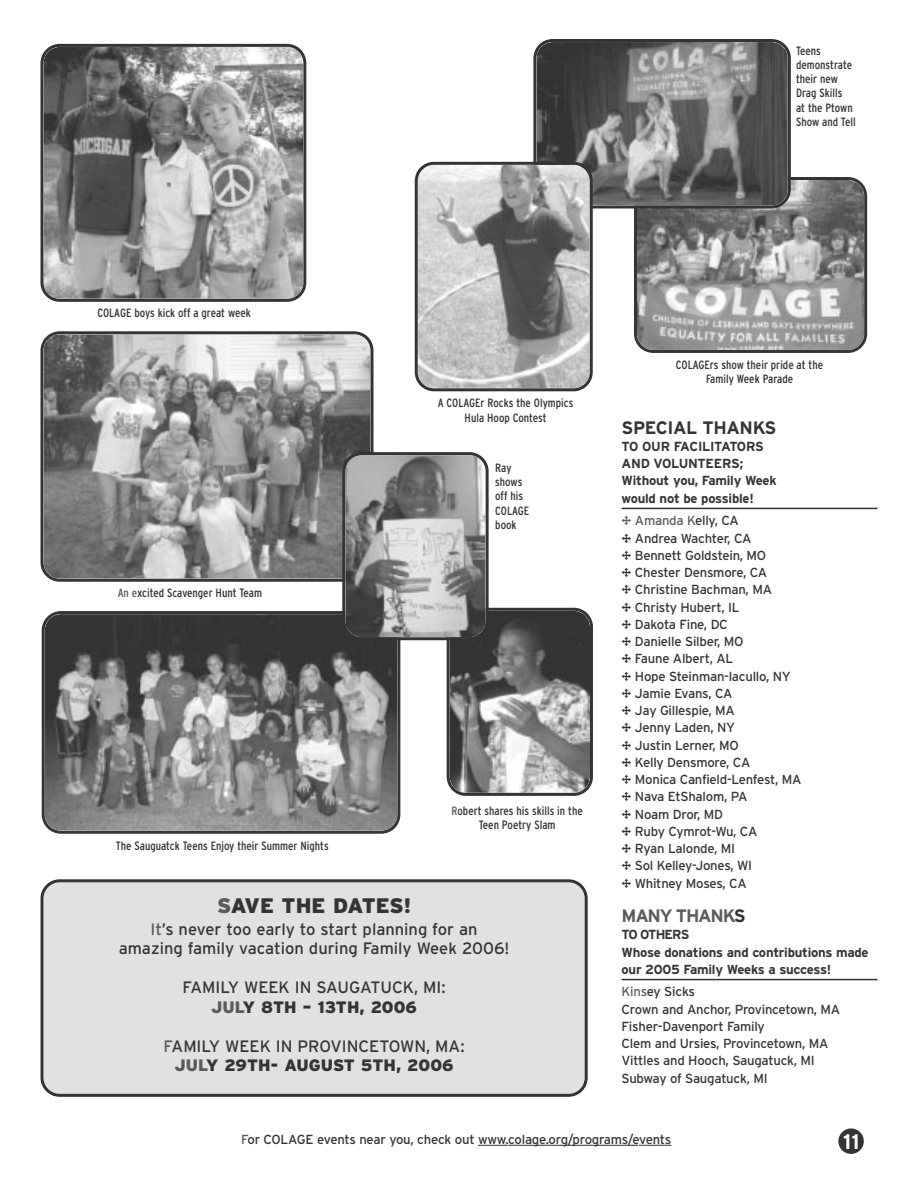
<style>
.page{position:relative;width:918px;height:1188px;background:#fff}
.page>*{position:absolute;margin:0;border:0;box-sizing:border-box;transform-origin:0 0}
.t1{font:900 21px "Interstate";letter-spacing:-.015em;color:#343434}
.t2{font:700 21px "Interstate";color:#fff}
.t3{font:700 18px "Interstate";letter-spacing:-.02em;color:#343434}
.t4{font:700 18px "Interstate";letter-spacing:-.07em;color:#5a5b5d}
.t5{font:16.5px/19.5px "Interstate";color:#343434;text-align:center}
.t6{font:13.2px/17.2px "Interstate";letter-spacing:-.02em;color:#343434}
.t7{font:700 13.2px/17.2px "Interstate";letter-spacing:-.02em;color:#343434}
.t8{font:condensed 12px/14.2px "Interstate";color:#343434;text-align:center}
.s1{color:#5a5b5d}
.s2{font-weight:900;color:#5a5b5d}
.s3{font-weight:900}
.s4{color:#343434}
</style>
<div class="page">
<svg style="left:40px;top:44px;width:266px;height:258px;background:#8e8e8e"></svg>
<svg style="left:478px;top:1145px;width:37px;height:1px"></svg>
<hr style="left:515px;top:1145px;width:31px;height:1px;background:#343434">
<svg style="left:546px;top:1145px;width:125px;height:1px"></svg>
<div style="left:838px;top:1128px;width:26px;height:26px;background:#343434;border-radius:50%"></div>
<hr style="left:622px;top:508px;width:256px;height:1px;background:#343434">
<hr style="left:622px;top:979px;width:256px;height:1px;background:#343434">
<div style="left:40px;top:879px;width:548px;height:218px;background:#e1e1e1"></div>
<svg style="left:40px;top:331px;width:334px;height:251px;background:#919191"></svg>
<svg style="left:42px;top:611px;width:358px;height:223px;background:#737373"></svg>
<svg style="left:415px;top:39px;width:452px;height:352px"></svg>
<svg style="left:342px;top:452px;width:251px;height:344px"></svg>
<div style="left:494px;top:461px;width:52px;height:119px;background:#fff"></div>
<p class="t8" style="left:796px;top:44px;width:61px;text-align:left">Teens demonstrate their new<br>Drag Skills<br>at the Ptown<br>Show and Tell</p>
<p class="t8" style="left:98px;top:307px;width:155px">COLAGE boys kick off a great week</p>
<p class="t8" style="left:118px;top:586px;width:146px"><span class="s1">An e</span>xcited Scavenger Hunt Team</p>
<p class="t8" style="left:116px;top:839px;width:214px">The Sauguatck Teens Enjoy their Summer Nights</p>
<p class="t8" style="left:438px;top:397px;width:137px">A COLAGEr Rocks the Olympics<br>Hula Hoop Contest</p>
<p class="t8" style="left:495px;top:461px;width:35px;text-align:left">Ray shows off his<br>COLAGE book</p>
<p class="t8" style="left:452px;top:804px;width:133px"><span class="s1">R</span>obert shares his skills in the<br>Teen Poetry Slam</p>
<h1 class="t1" style="left:217px;top:897px;width:195px"><span class="s1">S</span>AVE THE DATES!</h1>
<p class="t5" style="left:119px;top:921px;width:392px"><span class="s1">It</span>’s never too early to start planning for an amazing family vacation during Family Week 2006!</p>
<p class="t5" style="left:182px;top:979px;width:265px">FAMILY WEEK IN SAUGATUCK, MI:<br><span class="s2">JUL</span><span class="s3">Y 8TH – 13TH, 2006</span></p>
<p class="t5" style="left:164px;top:1038px;width:302px"><span class="s1">F</span>AMILY WEEK IN PROVINCETOWN, MA:<br><span class="s2">JUL</span><span class="s3">Y 29TH- AUGUST 5TH, 2006</span></p>
<p class="t8" style="left:676px;top:358px;width:149px">COLAGErs show their pride at the<br>Family Week Parade</p>
<h2 class="t3" style="left:622px;top:421px;width:156px">SPECIAL THANKS</h2>
<p class="t7" style="left:622px;top:439px;width:157px">TO OUR FACILITATORS<br>AND VOLUNTEERS;<br>Without you, Family Week would not be possible!</p>
<p class="t6" style="left:622px;top:513px;width:181px"><span class="s1">∑ Amanda K</span>elly, CA<br>∑ Andrea Wachter, CA<br>∑ Bennett Goldstein, MO<br>∑ Chester Densmore, CA<br>∑ Christine Bachman, MA<br>∑ Christy Hubert, IL<br>∑ Dakota Fine, DC<br>∑ Danielle Silber, MO<br>∑ Faune Albert, AL<br>∑ Hope Steinman-lacullo, NY ∑ Jamie Evans, CA<br>∑ Jay Gillespie, MA<br>∑ Jenny Laden, NY<br>∑ Justin Lerner, MO<br>∑ Kelly Densmore, CA<br>∑ Monica Canfield-Lenfest, MA ∑ Nava EtShalom, PA<br>∑ Noam Dror, MD<br>∑ Ruby Cymrot-Wu, CA<br>∑ Ryan Lalonde, MI<br>∑ Sol Kelley-Jones, WI<br>∑ Whitney Moses, CA</p>
<h2 class="t4" style="left:622px;top:909px;width:126px">MANY THANK<span class="s4">S</span></h2>
<p class="t7" style="left:622px;top:927px;width:249px">TO OTHERS<br>Whose donations and contributions made our 2005 Family Weeks a success!</p>
<p class="t6" style="left:622px;top:985px;width:220px"><span class="s1">Kins</span>ey Sicks<br>Crown and Anchor, Provincetown, MA<br>Fisher-Davenport Family<br>Clem and Ursies, Provincetown, MA<br>Vittles and Hooch, Saugatuck, MI<br>Subway of Saugatuck, MI</p>
<p class="t6" style="left:241px;top:1132px;width:432px"><span class="s1">F</span>or COLAGE events near you, check out www.colage.org/programs/events</p>
<h1 class="t2" style="left:843px;top:1133px;width:18px">11</h1>
</div>
